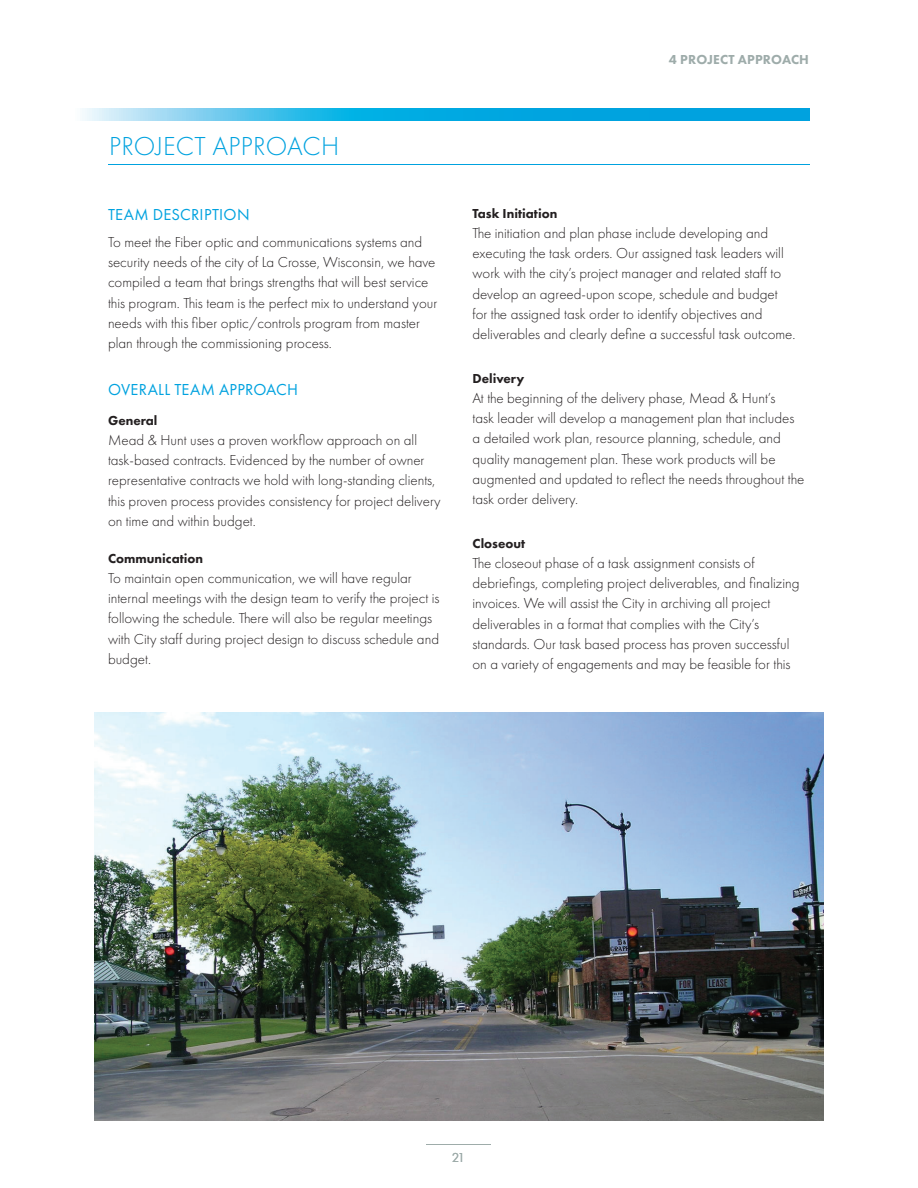
<style>
.page{position:relative;width:918px;height:1188px;background:#fff}
.page>*{position:absolute;margin:0;border:0;box-sizing:border-box;transform-origin:0 0}
.t1{font:300 27px "Futura PT";letter-spacing:.01em;color:#00a2df}
.t2{font:16.5px "Futura PT";letter-spacing:.015em;color:#00a2df}
.t3{font:300 15px/20.2px "Futura PT";color:#231f20}
.t4{font:800 13.5px "Futura PT";color:#231f20}
.t5{font:800 13.5px "Futura PT";letter-spacing:.01em;color:#9eacaa}
.t6{font:13.5px "Futura PT";color:#9eacaa}
</style>
<div class="page">
<hr style="left:427px;top:1144px;width:64px;height:1px;background:#9eacaa">
<hr style="left:109px;top:164px;width:701px;height:1px;background:#00a2df">
<svg style="left:82px;top:108px;width:728px;height:13px;background:#2bb5e5"></svg>
<img style="left:94px;top:713px;width:730px;height:407px">
<h1 class="t1" style="left:109px;top:131px;width:232px">PROJECT APPROACH</h1>
<p class="t2" style="left:108px;top:205px;width:143px">TEAM DESCRIPTION</p>
<p class="t3" style="left:108px;top:232px;width:331px">To meet the Fiber optic and communications systems and security needs of the city of La Crosse, Wisconsin, we have compiled a team that brings strengths that will best service this program. This team is the perfect mix to understand your needs with this fiber optic/controls program from master plan through the commissioning process.</p>
<p class="t2" style="left:108px;top:379px;width:192px">OVERALL TEAM APPROACH</p>
<p class="t4" style="left:108px;top:412px;width:51px">General</p>
<p class="t3" style="left:108px;top:430px;width:334px">Mead &amp; Hunt uses a proven workflow approach on all task-based contracts. Evidenced by the number of owner representative contracts we hold with long-standing clients, this proven process provides consistency for project delivery on time and within budget.</p>
<p class="t4" style="left:108px;top:550px;width:97px">Communication</p>
<p class="t3" style="left:108px;top:568px;width:333px">To maintain open communication, we will have regular internal meetings with the design team to verify the project is following the schedule. There will also be regular meetings with City staff during project design to discuss schedule and budget.</p>
<p class="t5" style="left:669px;top:52px;width:142px">4 PROJECT APPROACH</p>
<p class="t4" style="left:472px;top:205px;width:86px">Task Initiation</p>
<p class="t3" style="left:472px;top:223px;width:325px">The initiation and plan phase include developing and executing the task orders. Our assigned task leaders will work with the city’s project manager and related staff to develop an agreed-upon scope, schedule and budget for the assigned task order to identify objectives and deliverables and clearly define a successful task outcome.</p>
<p class="t4" style="left:472px;top:370px;width:53px">Delivery</p>
<p class="t3" style="left:472px;top:388px;width:333px">At the beginning of the delivery phase, Mead &amp; Hunt’s<br>task leader will develop a management plan that includes a detailed work plan, resource planning, schedule, and quality management plan. These work products will be augmented and updated to reflect the needs throughout the task order delivery.</p>
<p class="t4" style="left:472px;top:535px;width:54px">Closeout</p>
<p class="t3" style="left:472px;top:553px;width:329px">The closeout phase of a task assignment consists of debriefings, completing project deliverables, and finalizing invoices. We will assist the City in archiving all project deliverables in a format that complies with the City’s standards. Our task based process has proven successful on a variety of engagements and may be feasible for this</p>
<p class="t6" style="left:452px;top:1149px;width:15px">21</p>
</div>
